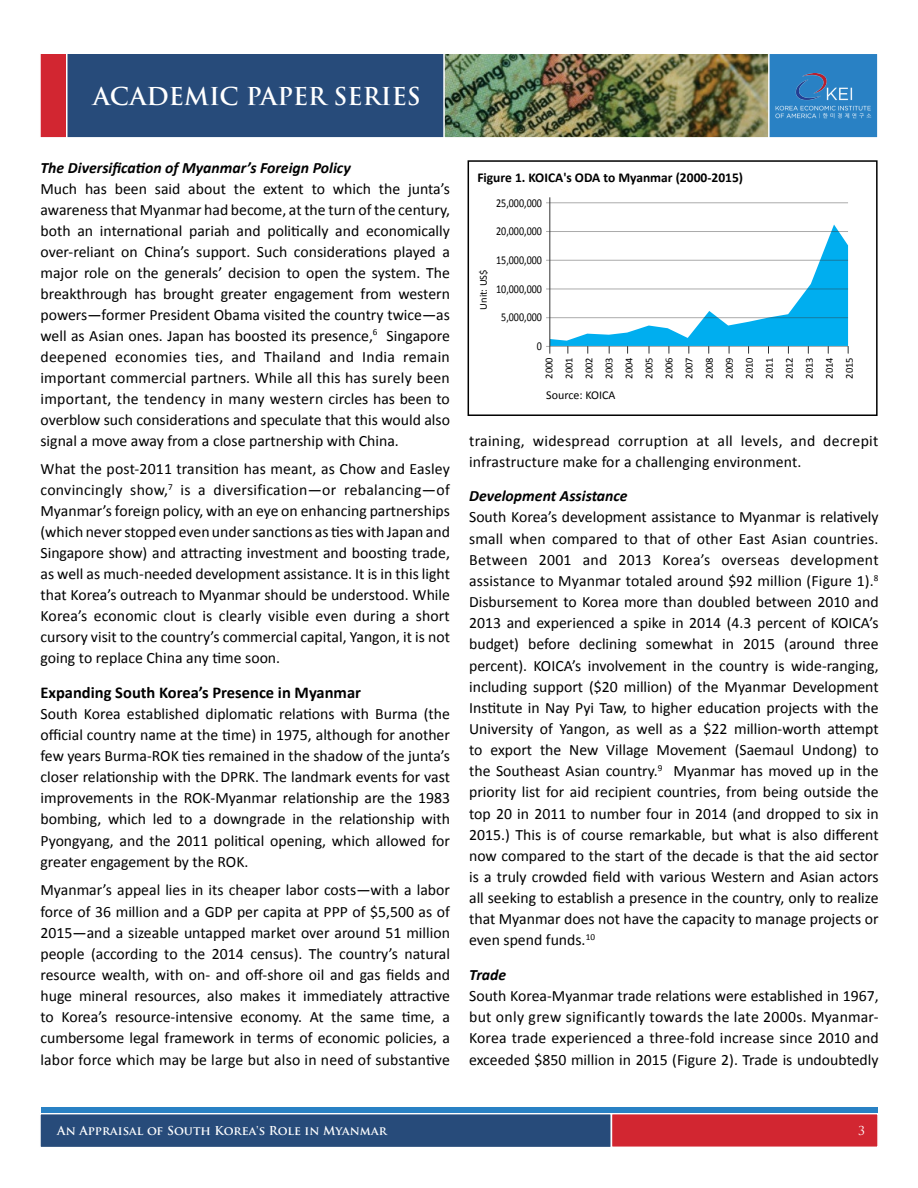
<style>
.page{position:relative;width:918px;height:1188px;background:#fff}
.page>*{position:absolute;margin:0;border:0;box-sizing:border-box;transform-origin:0 0}
.t1{font:700 24px "Trajan Pro";color:#fff}
.t2{font:700 16.5px "Calibri";color:#000}
.t3{font:15.75px/21.1px "Calibri";color:#000;text-align:justify}
.t4{font:italic 700 15.75px "Calibri";color:#000}
.t5{font:700 13.5px "Calibri";color:#000}
.t6{font:12px "Calibri";color:#000;scale:.84 1}
.t7{font:700 12px "Trajan Pro";color:#fff}
.t8{font:12px "Calibri";color:#000}
.t9{font:12px "Trajan Pro";color:#fff}
.t10{font:10.5px/20.1px "Calibri";color:#000;text-align:justify}
</style>
<div class="page">
<div style="left:63px;top:52px;width:789px;height:87px;background:#274b7a;border:2px solid #fff"></div>
<div style="left:39px;top:52px;width:29px;height:87px;background:#d22631;border:2px solid #fff"></div>
<div style="left:767px;top:53px;width:112px;height:86px;background:#2981c4;border:2px solid #fff"></div>
<div style="left:39px;top:1113px;width:573px;height:35px;background:#274b7a;border:2px solid #fff"></div>
<div style="left:611px;top:1113px;width:268px;height:35px;background:#d22631;border:2px solid #fff"></div>
<div style="left:41px;top:1107px;width:836px;height:6px;background:#2981c4"></div>
<img style="left:443px;top:52px;width:327px;height:87px">
<img style="left:776px;top:74px;width:96px;height:44px">
<div style="left:468px;top:160px;width:410px;height:256px;border:2px solid #000"></div>
<hr style="left:549px;top:197px;width:1px;height:157px;background:#333">
<hr style="left:546px;top:289px;width:302px;height:1px;background:#333">
<hr style="left:546px;top:317px;width:302px;height:1px;background:#333">
<hr style="left:546px;top:346px;width:302px;height:1px;background:#333">
<hr style="left:546px;top:231px;width:302px;height:1px;background:#333">
<hr style="left:546px;top:202px;width:302px;height:1px;background:#333">
<hr style="left:546px;top:260px;width:302px;height:1px;background:#333">
<svg style="left:550px;top:225px;width:299px;height:128px"></svg>
<h1 class="t1" style="left:93px;top:81px;width:329px">ACADEMIC PAPER SERIES</h1>
<p class="t4" style="left:40px;top:158px;width:312px">The Diversification of Myanmar’s Foreign Policy</p>
<p class="t3" style="left:40px;top:177px;width:411px">Much has been said about the extent to which the junta’s awareness that Myanmar had become, at the turn of the century, both an international pariah and politically and economically over-reliant on China’s support. Such considerations played a major role on the generals’ decision to open the system. The breakthrough has brought greater engagement from western powers—former President Obama visited the country twice—as well as Asian ones. Japan has boosted its presence,<sup>6</sup> Singapore deepened economies ties, and Thailand and India remain important commercial partners. While all this has surely been important, the tendency in many western circles has been to overblow such considerations and speculate that this would also signal a move away from a close partnership with China.</p>
<p class="t3" style="left:40px;top:458px;width:411px">What the post-2011 transition has meant, as Chow and Easley convincingly show,<sup>7</sup> is a diversification—or rebalancing—of Myanmar’s foreign policy, with an eye on enhancing partnerships (which never stopped even under sanctions as ties with Japan and Singapore show) and attracting investment and boosting trade, as well as much-needed development assistance. It is in this light that Korea’s outreach to Myanmar should be understood. While Korea’s economic clout is clearly visible even during a short cursory visit to the country’s commercial capital, Yangon, it is not going to replace China any time soon.</p>
<p class="t2" style="left:40px;top:682px;width:322px">Expanding South Korea’s Presence in Myanmar</p>
<p class="t3" style="left:40px;top:702px;width:411px">South Korea established diplomatic relations with Burma (the official country name at the time) in 1975, although for another few years Burma-ROK ties remained in the shadow of the junta’s closer relationship with the DPRK. The landmark events for vast improvements in the ROK-Myanmar relationship are the 1983 bombing, which led to a downgrade in the relationship with Pyongyang, and the 2011 political opening, which allowed for greater engagement by the ROK.</p>
<p class="t3" style="left:40px;top:879px;width:411px">Myanmar’s appeal lies in its cheaper labor costs—with a labor force of 36 million and a GDP per capita at PPP of $5,500 as of 2015—and a sizeable untapped market over around 51 million people (according to the 2014 census). The country’s natural resource wealth, with on- and off-shore oil and gas fields and huge mineral resources, also makes it immediately attractive to Korea’s resource-intensive economy. At the same time, a cumbersome legal framework in terms of economic policies, a labor force which may be large but also in need of substantive</p>
<p class="t5" style="left:477px;top:169px;width:267px">Figure 1. KOICA's ODA to Myanmar (2000-2015)</p>
<p class="t6" style="left:496px;top:195px;width:56px">25,000,000</p>
<p class="t6" style="left:496px;top:224px;width:56px">20,000,000</p>
<p class="t6" style="left:496px;top:253px;width:56px">15,000,000</p>
<p class="t6" style="left:496px;top:281px;width:56px">10,000,000</p>
<p class="t6" style="left:501px;top:310px;width:50px">5,000,000</p>
<p class="t6" style="left:537px;top:339px;width:8px">0</p>
<p class="t10" style="left:558px;top:379px;width:23px;rotate:-90deg">2001<br>2002<br>2003<br>2004<br>2005<br>2006<br>2007<br>2008<br>2009<br>2010<br>2011<br>2012<br>2013<br>2014<br>2015</p>
<p class="t10" style="left:473px;top:310px;width:42px;rotate:-90deg">Unit: US$</p>
<p class="t10" style="left:538px;top:379px;width:23px;rotate:-90deg">2000</p>
<p class="t8" style="left:546px;top:388px;width:71px">Source: KOICA</p>
<p class="t3" style="left:469px;top:430px;width:411px">training, widespread corruption at all levels, and decrepit infrastructure make for a challenging environment.</p>
<p class="t4" style="left:469px;top:487px;width:160px">Development Assistance</p>
<p class="t3" style="left:469px;top:506px;width:411px">South Korea’s development assistance to Myanmar is relatively small when compared to that of other East Asian countries.<br>Between 2001 and 2013 Korea’s overseas development assistance to Myanmar totaled around $92 million (Figure 1).<sup>8<br></sup>Disbursement to Korea more than doubled between 2010 and 2013 and experienced a spike in 2014 (4.3 percent of KOICA’s budget) before declining somewhat in 2015 (around three percent). KOICA’s involvement in the country is wide-ranging, including support ($20 million) of the Myanmar Development Institute in Nay Pyi Taw, to higher education projects with the University of Yangon, as well as a $22 million-worth attempt to export the New Village Movement (Saemaul Undong) to the Southeast Asian country.<sup>9</sup> Myanmar has moved up in the priority list for aid recipient countries, from being outside the top 20 in 2011 to number four in 2014 (and dropped to six in 2015.) This is of course remarkable, but what is also different now compared to the start of the decade is that the aid sector is a truly crowded field with various Western and Asian actors all seeking to establish a presence in the country, only to realize that Myanmar does not have the capacity to manage projects or even spend funds.<sup>10</sup></p>
<p class="t4" style="left:469px;top:965px;width:39px">Trade</p>
<p class="t3" style="left:469px;top:984px;width:411px">South Korea-Myanmar trade relations were established in 1967, but only grew significantly towards the late 2000s. Myanmar-Korea trade experienced a three-fold increase since 2010 and exceeded $850 million in 2015 (Figure 2). Trade is undoubtedly</p>
<p class="t7" style="left:57px;top:1123px;width:331px">An Appraisal of South Korea's Role in Myanmar</p>
<p class="t9" style="left:858px;top:1123px;width:8px">3</p>
</div>
